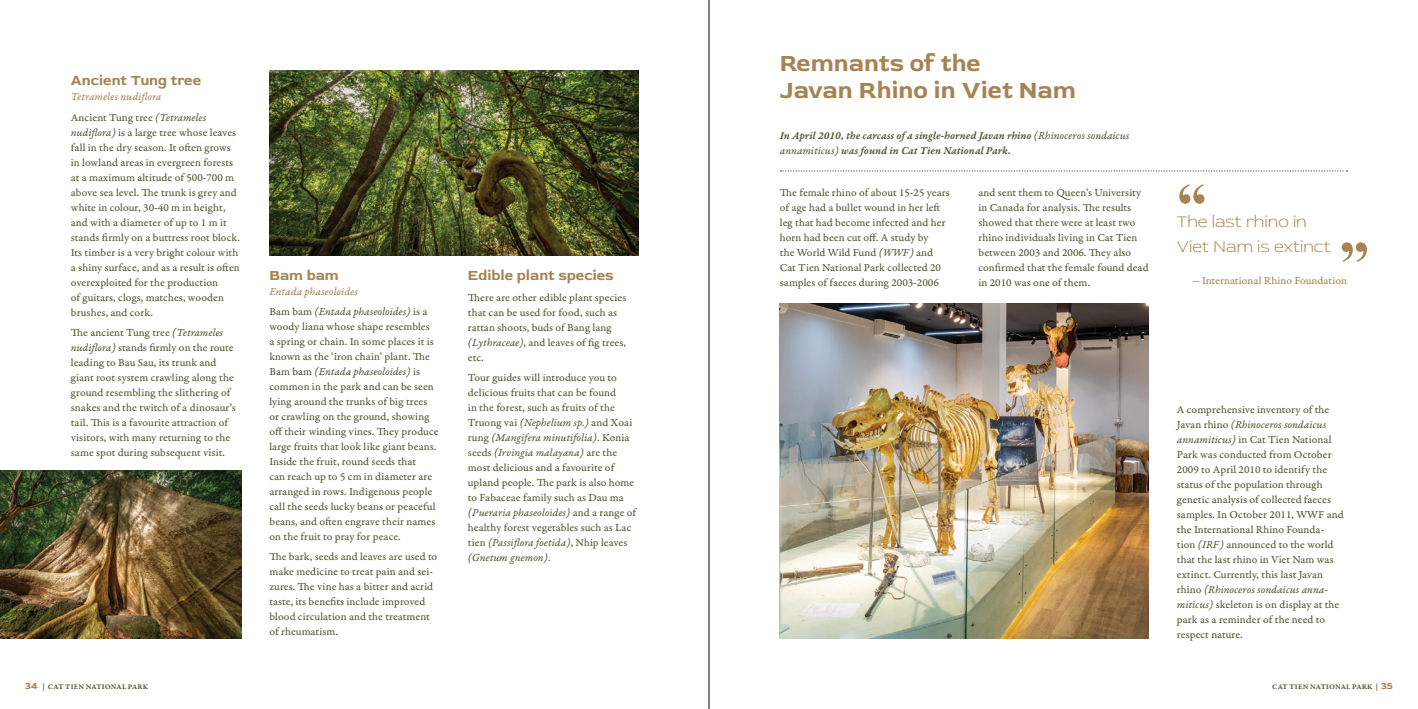
<style>
.page{position:relative;width:1418px;height:709px;background:#fff}
.page>*{position:absolute;margin:0;border:0;box-sizing:border-box;transform-origin:0 0}
.t1{font:700 60px "Times New Roman";color:#a68352}
.t2{font:700 25px/27.5px "Red Rose";color:#a68352}
.t3{font:300 17.5px/25px "Red Rose";color:#a68352}
.t4{font:700 15px "Red Rose";color:#a68352}
.t5{font:11.25px/15px "Garamond Premr Pro Capt";letter-spacing:.005em;color:#4e5b31}
.t6{font:11.25px/15px "Garamond Premr Pro It Capt";color:#4e5b31}
.t7{font:11.25px/15px "Garamond Premr Pro Smbd It Capt";color:#4e5b31}
.t8{font:11.25px "Garamond Premr Pro It Capt";letter-spacing:.005em;color:#a68352}
.t9{font:11.25px "Garamond Premr Pro Capt";letter-spacing:.005em;color:#a68352}
.t10{font:7.5px "Garamond Premr Pro Smbd Capt";letter-spacing:.015em;color:#4e5b31}
.s1{font-family:"Garamond Premr Pro It Capt"}
.s2{font-family:"Garamond Premr Pro Capt"}
.s3{font-family:"Red Rose";font-weight:700;font-size:10px;color:#a68352}
</style>
<div class="page">
<svg style="left:780px;top:170px;width:567px;height:1px"></svg>
<img style="left:780px;top:304px;width:368px;height:334px">
<img style="left:269px;top:71px;width:369px;height:185px">
<img style="left:0;top:470px;width:241px;height:168px">
<hr style="left:708px;top:0;width:1px;height:709px;background:#000">
<h3 class="t4" style="left:71px;top:71px;width:132px">Ancient Tung tree</h3>
<p class="t8" style="left:71px;top:90px;width:92px">Tetrameles nudiflora</p>
<p class="t5" style="left:71px;top:110px;width:171px">Ancient Tung tree <span class="s1">(Tetrameles nudiflora)</span> is a large tree whose leaves fall in the dry season. It often grows in lowland areas in evergreen forests at a maximum altitude of 500-700 m above sea level. The trunk is grey and white in colour, 30-40 m in height, and with a diameter of up to 1 m it stands firmly on a buttress root block.<br>Its timber is a very bright colour with a shiny surface, and as a result is often overexploited for the production<br>of guitars, clogs, matches, wooden brushes, and cork.</p>
<p class="t5" style="left:71px;top:325px;width:166px">The ancient Tung tree <span class="s1">(Tetrameles nudiflora)</span> stands firmly on the route leading to Bau Sau, its trunk and giant root system crawling along the ground resembling the slithering of snakes and the twitch of a dinosaur’s tail. This is a favourite attraction of visitors, with many returning to the same spot during subsequent visit.</p>
<h3 class="t4" style="left:269px;top:266px;width:71px">Bam bam</h3>
<h3 class="t4" style="left:468px;top:266px;width:147px">Edible plant species</h3>
<p class="t8" style="left:269px;top:285px;width:90px">Entada phaseoloides</p>
<p class="t5" style="left:468px;top:290px;width:160px">There are other edible plant species that can be used for food, such as rattan shoots, buds of Bang lang <span class="s1">(Lythraceae)</span>, and leaves of fig trees, etc.</p>
<p class="t5" style="left:468px;top:370px;width:166px">Tour guides will introduce you to delicious fruits that can be found<br>in the forest, such as fruits of the Truong vai <span class="s1">(Nephelium sp.)</span> and Xoai</p>
<p class="t6" style="left:468px;top:430px;width:163px"><span class="s2">rung</span> (Mangifera minutifolia)<span class="s2">. Konia seeds</span> (Irvingia malayana) <span class="s2">are the</span></p>
<p class="t5" style="left:468px;top:460px;width:168px">most delicious and a favourite of upland people. The park is also home to Fabaceae family such as Dau ma</p>
<p class="t6" style="left:468px;top:505px;width:170px">(Pueraria phaseoloides) <span class="s2">and a range of</span></p>
<p class="t5" style="left:468px;top:520px;width:165px">healthy forest vegetables such as Lac</p>
<p class="t6" style="left:468px;top:535px;width:161px"><span class="s2">tien</span> (Passiflora foetida)<span class="s2">, Nhip leaves </span>(Gnetum gnemon)<span class="s2">.</span></p>
<p class="t6" style="left:269px;top:305px;width:160px"><span class="s2">Bam bam</span> (Entada phaseoloides) <span class="s2">is a</span></p>
<p class="t5" style="left:269px;top:319px;width:166px">woody liana whose shape resembles a spring or chain. In some places it is known as the ‘iron chain’ plant. The</p>
<p class="t6" style="left:269px;top:365px;width:152px"><span class="s2">Bam bam</span> (Entada phaseoloides) <span class="s2">is</span></p>
<p class="t5" style="left:269px;top:379px;width:171px">common in the park and can be seen lying around the trunks of big trees or crawling on the ground, showing off their winding vines. They produce large fruits that look like giant beans.<br>Inside the fruit, round seeds that<br>can reach up to 5 cm in diameter are arranged in rows. Indigenous people call the seeds lucky beans or peaceful beans, and often engrave their names on the fruit to pray for peace.</p>
<p class="t5" style="left:269px;top:549px;width:169px">The bark, seeds and leaves are used to make medicine to treat pain and sei&shy;zures. The vine has a bitter and acrid taste, its benefits include improved blood circulation and the treatment of rheumatism.</p>
<h2 class="t2" style="left:780px;top:48px;width:297px">Remnants of the<br>Javan Rhino in Viet Nam</h2>
<p class="t7" style="left:780px;top:129px;width:351px">In April 2010, the carcass of a single-horned Javan rhino <span class="s1">(Rhinoceros sondaicus annamiticus)</span> was found in Cat Tien National Park.</p>
<p class="t5" style="left:978px;top:185px;width:170px">and sent them to Queen’s University in Canada for analysis. The results showed that there were at least two rhino individuals living in Cat Tien between 2003 and 2006. They also confirmed that the female found dead in 2010 was one of them.</p>
<p class="t5" style="left:780px;top:185px;width:171px">The female rhino of about 15-25 years of age had a bullet wound in her left leg that had become infected and her horn had been cut off. A study by<br>the World Wild Fund <span class="s1">(WWF)</span> and Cat Tien National Park collected 20 samples of faeces during 2003-2006</p>
<h1 class="t1" style="left:1176px;top:163px;width:31px">“</h1>
<h3 class="t3" style="left:1176px;top:208px;width:155px">The last rhino in<br>Viet Nam is extinct</h3>
<h1 class="t1" style="left:1339px;top:221px;width:31px">”</h1>
<p class="t9" style="left:1192px;top:274px;width:156px">- International Rhino Foundation</p>
<p class="t5" style="left:1176px;top:402px;width:154px">A comprehensive inventory of the</p>
<p class="t6" style="left:1176px;top:417px;width:151px"><span class="s2">Javan rhino</span> (Rhinoceros sondaicus</p>
<p class="t5" style="left:1176px;top:432px;width:167px"><span class="s1">annamiticus)</span> in Cat Tien National Park was conducted from October 2009 to April 2010 to identify the status of the population through genetic analysis of collected faeces samples. In October 2011, WWF and the International Rhino Founda&shy;tion <span class="s1">(IRF)</span> announced to the world that the last rhino in Viet Nam was extinct. Currently, this last Javan</p>
<p class="t6" style="left:1176px;top:582px;width:152px"><span class="s2">rhino</span> (Rhinoceros sondaicus anna-</p>
<p class="t5" style="left:1176px;top:597px;width:164px"><span class="s1">miticus)</span> skeleton is on display at the park as a reminder of the need to respect nature.</p>
<p class="t10" style="left:25px;top:682px;width:125px"><span class="s3">34</span> | CAT TIEN NATIONAL PARK</p>
<p class="t10" style="left:1272px;top:682px;width:122px">CAT TIEN NATIONAL PARK | <span class="s3">35</span></p>
</div>
